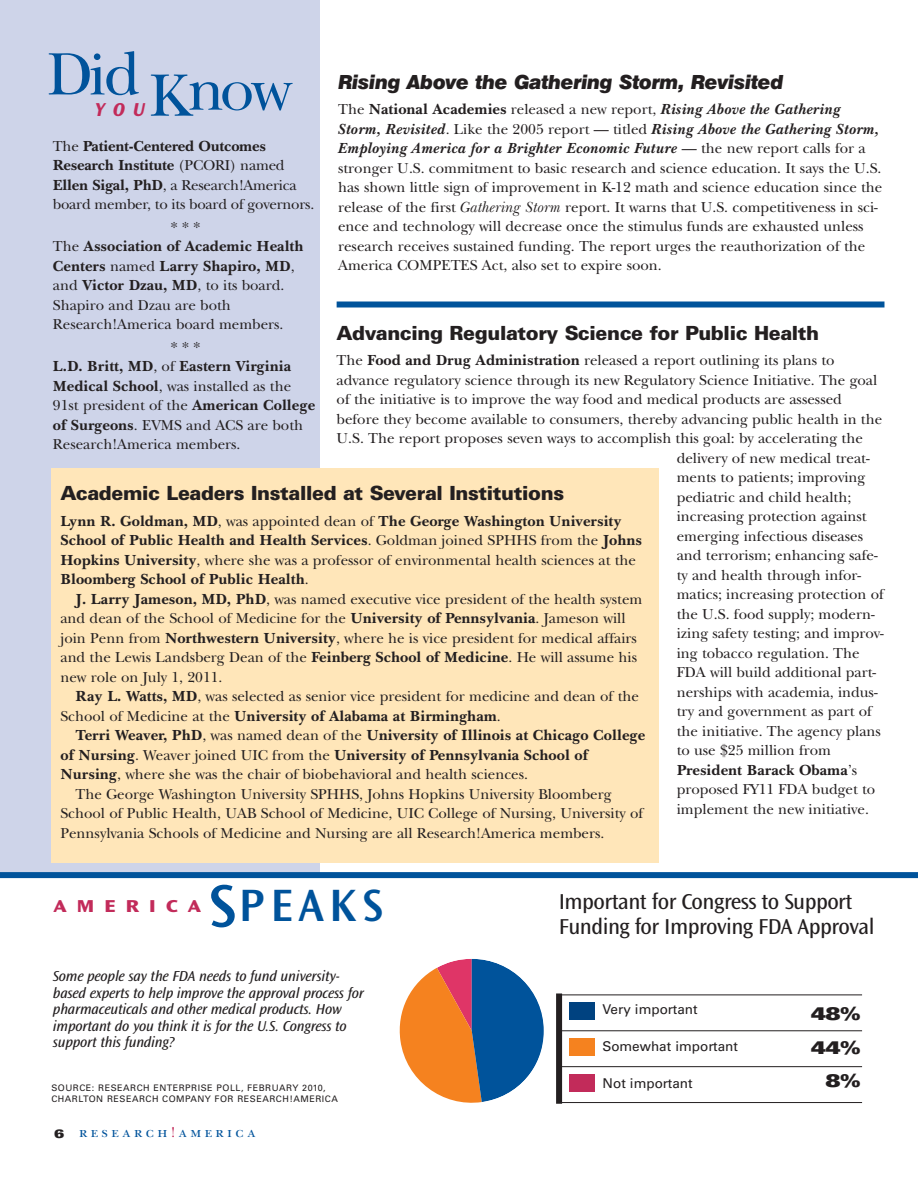
<style>
.page{position:relative;width:918px;height:1188px;background:#fff}
.page>*{position:absolute;margin:0;border:0;box-sizing:border-box;transform-origin:0 0}
.t1{font:61.05px "Baskerville Cyr Upright";letter-spacing:-.07em;color:#00539b}
.t2{font:47.25px "Ocean Sans MM 512 475";letter-spacing:.12em;color:#00539b}
.t3{font:22.5px/25.5px "Ocean Sans MM 403 475";letter-spacing:-.025em;color:#231f20}
.t4{font:900 19.5px "Univers";letter-spacing:-.02em;color:#231f20}
.t5{font:italic 900 19.5px "Swiss 721 BT";letter-spacing:-.02em;color:#231f20}
.t6{font:19.5px "Ocean Sans MM It 648 475";color:#c22b5a}
.t7{font:900 expanded 18px/33.6px "Univers";color:#231f20;text-align:right}
.t8{font:18px "Ocean Sans MM 760 800";letter-spacing:.565em;color:#c22b5a}
.t9{font:15px/19.5px "New Baskerville";color:#231f20}
.t10{font:700 15px/19.5px "New Baskerville IT Cby BT";color:#231f20}
.t11{font:italic 700 15px/19.5px "New Baskerville IT Cby BT";color:#231f20}
.t12{font:15px/16.5px "Ocean Sans MM It 403 475";letter-spacing:-.015em;color:#231f20}
.t13{font:15px "New Baskerville SC";letter-spacing:.22em;color:#00539b}
.t14{font:13.5px "Univers";color:#231f20}
.t15{font:9px/10.8px "Univers";letter-spacing:.055em;color:#231f20}
.s1{font-family:"New Baskerville";font-weight:400;font-style:normal}
.s2{font-style:normal}
.s3{font-family:"New Baskerville IT Cby BT";font-style:italic}
.s4{font-family:"New Baskerville";font-weight:400}
.s5{font-family:"New Baskerville IT Cby BT";font-weight:700}
.s6{font-size:63px}
.s7{font-family:"Univers";font-weight:900;font-stretch:expanded;font-size:12px;color:#231f20}
.s8{color:#c22b5a}
</style>
<div class="page">
<div style="left:0;top:0;width:320px;height:873px;background:#ced4e9"></div>
<div style="left:0;top:872px;width:918px;height:6px;background:#00539b"></div>
<div style="left:337px;top:302px;width:547px;height:6px;background:#00539b"></div>
<svg style="left:399px;top:959px;width:145px;height:144px"></svg>
<div style="left:556px;top:993px;width:6px;height:111px;background:#231f20"></div>
<div style="left:570px;top:1002px;width:25px;height:18px;background:#004280"></div>
<div style="left:570px;top:1038px;width:25px;height:17px;background:#f5821f"></div>
<div style="left:570px;top:1074px;width:25px;height:17px;background:#c22b5a"></div>
<hr style="left:561px;top:1102px;width:301px;height:1px;background:#231f20">
<hr style="left:561px;top:1066px;width:301px;height:1px;background:#231f20">
<hr style="left:561px;top:1030px;width:301px;height:1px;background:#231f20">
<hr style="left:561px;top:995px;width:301px;height:1px;background:#231f20">
<div style="left:51px;top:468px;width:608px;height:394px;background:#ffe6b9"></div>
<h1 class="t1" style="left:45px;top:51px;width:97px">Did</h1>
<h3 class="t6" style="left:95px;top:101px;width:52px">YOU</h3>
<h3 class="t5" style="left:338px;top:75px;width:447px">Rising Above the Gathering Storm, Revisited</h3>
<p class="t11" style="left:338px;top:101px;width:543px"><span class="s1">The</span> <span class="s2">National Academies</span> <span class="s1">released a new report,</span> Rising Above the Gathering<br>Storm, Revisited<span class="s1">. Like the 2005 report — titled</span> Rising Above the Gathering Storm,<br>Employing America for a Brighter Economic Future <span class="s1">— the new report calls for a</span></p>
<p class="t9" style="left:338px;top:160px;width:546px">stronger U.S. commitment to basic research and science education. It says the U.S. has shown little sign of improvement in K-12 math and science education since the release of the first <span class="s3">Gathering Storm</span> report. It warns that U.S. competitiveness in sci&shy;ence and technology will decrease once the stimulus funds are exhausted unless research receives sustained funding. The report urges the reauthorization of the America COMPETES Act, also set to expire soon.</p>
<h1 class="t1" style="left:147px;top:66px;width:149px">Know</h1>
<p class="t10" style="left:53px;top:138px;width:233px"><span class="s4">The</span> Patient-Centered Outcomes<br>Research Institute <span class="s4">(PCORI) named</span></p>
<p class="t9" style="left:53px;top:177px;width:263px"><span class="s5">Ellen Sigal, PhD</span>, a Research!America board member, to its board of governors.</p>
<p class="t9" style="left:170px;top:219px;width:32px">***</p>
<p class="t10" style="left:53px;top:238px;width:252px"><span class="s4">The</span> Association of Academic Health<br>Centers <span class="s4">named</span> Larry Shapiro, MD<span class="s4">,</span></p>
<p class="t9" style="left:53px;top:277px;width:233px">and <span class="s5">Victor Dzau, MD</span>, to its board.<br>Shapiro and Dzau are both<br>Research!America board members.</p>
<p class="t9" style="left:170px;top:339px;width:32px">***</p>
<p class="t10" style="left:53px;top:358px;width:240px">L.D. Britt, MD<span class="s4">, of</span> Eastern Virginia</p>
<p class="t9" style="left:53px;top:378px;width:264px"><span class="s5">Medical School</span>, was installed as the 91st president of the <span class="s5">American College of Surgeons</span>. EVMS and ACS are both Research!America members.</p>
<h3 class="t4" style="left:337px;top:326px;width:484px">Advancing Regulatory Science for Public Health</h3>
<p class="t9" style="left:337px;top:352px;width:500px">The <span class="s5">Food and Drug Administration</span> released a report outlining its plans to</p>
<p class="t9" style="left:337px;top:372px;width:542px">advance regulatory science through its new Regulatory Science Initiative. The goal</p>
<p class="t9" style="left:337px;top:391px;width:507px">of the initiative is to improve the way food and medical products are assessed</p>
<p class="t9" style="left:337px;top:411px;width:547px">before they become available to consumers, thereby advancing public health in the</p>
<p class="t9" style="left:337px;top:430px;width:528px">U.S. The report proposes seven ways to accomplish this goal: by accelerating the</p>
<p class="t9" style="left:677px;top:450px;width:194px">delivery of new medical treat-</p>
<p class="t9" style="left:677px;top:469px;width:190px">ments to patients; improving</p>
<p class="t9" style="left:677px;top:489px;width:176px">pediatric and child health;</p>
<p class="t9" style="left:677px;top:508px;width:192px">increasing protection against</p>
<p class="t9" style="left:677px;top:528px;width:188px">emerging infectious diseases</p>
<p class="t9" style="left:677px;top:547px;width:202px">and terrorism; enhancing safe-</p>
<p class="t9" style="left:677px;top:567px;width:186px">ty and health through infor-</p>
<p class="t9" style="left:677px;top:586px;width:209px">matics; increasing protection of</p>
<p class="t9" style="left:677px;top:606px;width:199px">the U.S. food supply; modern-</p>
<p class="t9" style="left:677px;top:625px;width:209px">izing safety testing; and improv-</p>
<p class="t9" style="left:677px;top:645px;width:184px">ing tobacco regulation. The</p>
<p class="t9" style="left:677px;top:664px;width:201px">FDA will build additional part-</p>
<p class="t9" style="left:677px;top:684px;width:202px">nerships with academia, indus-</p>
<p class="t9" style="left:677px;top:703px;width:197px">try and government as part of</p>
<p class="t9" style="left:677px;top:723px;width:206px">the initiative. The agency plans</p>
<p class="t9" style="left:677px;top:742px;width:156px">to use $25 million from</p>
<p class="t10" style="left:677px;top:762px;width:182px">President Barack Obama<span class="s4">’s</span></p>
<p class="t9" style="left:677px;top:781px;width:200px">proposed FY11 FDA budget to implement the new initiative.</p>
<h3 class="t4" style="left:60px;top:486px;width:505px">Academic Leaders Installed at Several Institutions</h3>
<p class="t10" style="left:60px;top:513px;width:583px">Lynn R. Goldman, MD<span class="s4">, was appointed dean of</span> The George Washington University<br>School of Public Health and Health Services<span class="s4">. Goldman joined SPHHS from the</span> Johns</p>
<p class="t9" style="left:60px;top:552px;width:577px"><span class="s5">Hopkins University</span>, where she was a professor of environmental health sciences at the</p>
<p class="t10" style="left:60px;top:571px;width:250px">Bloomberg School of Public Health<span class="s4">.</span></p>
<p class="t9" style="left:60px;top:591px;width:584px;text-indent:15px"><span class="s5">J. Larry Jameson, MD, PhD</span>, was named executive vice president of the health system and dean of the School of Medicine for the <span class="s5">University of Pennsylvania</span>. Jameson will join Penn from <span class="s5">Northwestern University</span>, where he is vice president for medical affairs and the Lewis Landsberg Dean of the <span class="s5">Feinberg School of Medicine</span>. He will assume his new role on July 1, 2011.</p>
<p class="t9" style="left:75px;top:688px;width:565px"><span class="s5">Ray L. Watts, MD</span>, was selected as senior vice president for medicine and dean of the</p>
<p class="t10" style="left:60px;top:708px;width:442px"><span class="s4">School of Medicine at the</span> University of Alabama at Birmingham<span class="s4">.</span></p>
<p class="t10" style="left:75px;top:727px;width:571px">Terri Weaver, PhD<span class="s4">, was named dean of the</span> University of Illinois at Chicago College</p>
<p class="t10" style="left:60px;top:747px;width:529px">of Nursing<span class="s4">. Weaver joined UIC from the</span> University of Pennsylvania School of</p>
<p class="t9" style="left:60px;top:766px;width:469px"><span class="s5">Nursing</span>, where she was the chair of biobehavioral and health sciences.</p>
<p class="t9" style="left:75px;top:786px;width:538px">The George Washington University SPHHS, Johns Hopkins University Bloomberg</p>
<p class="t9" style="left:60px;top:805px;width:584px">School of Public Health, UAB School of Medicine, UIC College of Nursing, University of</p>
<p class="t9" style="left:60px;top:825px;width:545px">Pennsylvania Schools of Medicine and Nursing are all Research!America members.</p>
<p class="t8" style="left:53px;top:899px;width:149px">AMERICA</p>
<h2 class="t2" style="left:209px;top:886px;width:175px"><span class="s6">S</span>PEAKS</h2>
<p class="t12" style="left:53px;top:969px;width:312px">Some people say the FDA needs to fund university&shy;based experts to help improve the approval process for pharmaceuticals and other medical products. How important do you think it is for the U.S. Congress to support this funding?</p>
<p class="t15" style="left:51px;top:1083px;width:288px">SOURCE: RESEARCH ENTERPRISE POLL, FEBRUARY 2010,<br>CHARLTON RESEARCH COMPANY FOR RESEARCH!AMERICA</p>
<p class="t13" style="left:54px;top:1123px;width:203px"><span class="s7">6</span> research<span class="s8">!</span>america</p>
<h3 class="t3" style="left:559px;top:890px;width:317px">Important for Congress to Support<br>Funding for Improving FDA Approval</h3>
<p class="t14" style="left:603px;top:1004px;width:97px">Very important</p>
<p class="t14" style="left:603px;top:1041px;width:137px">Somewhat important</p>
<p class="t14" style="left:603px;top:1078px;width:91px">Not important</p>
<p class="t7" style="left:811px;top:999px;width:51px">48%<br>44%<br>8%</p>
</div>
